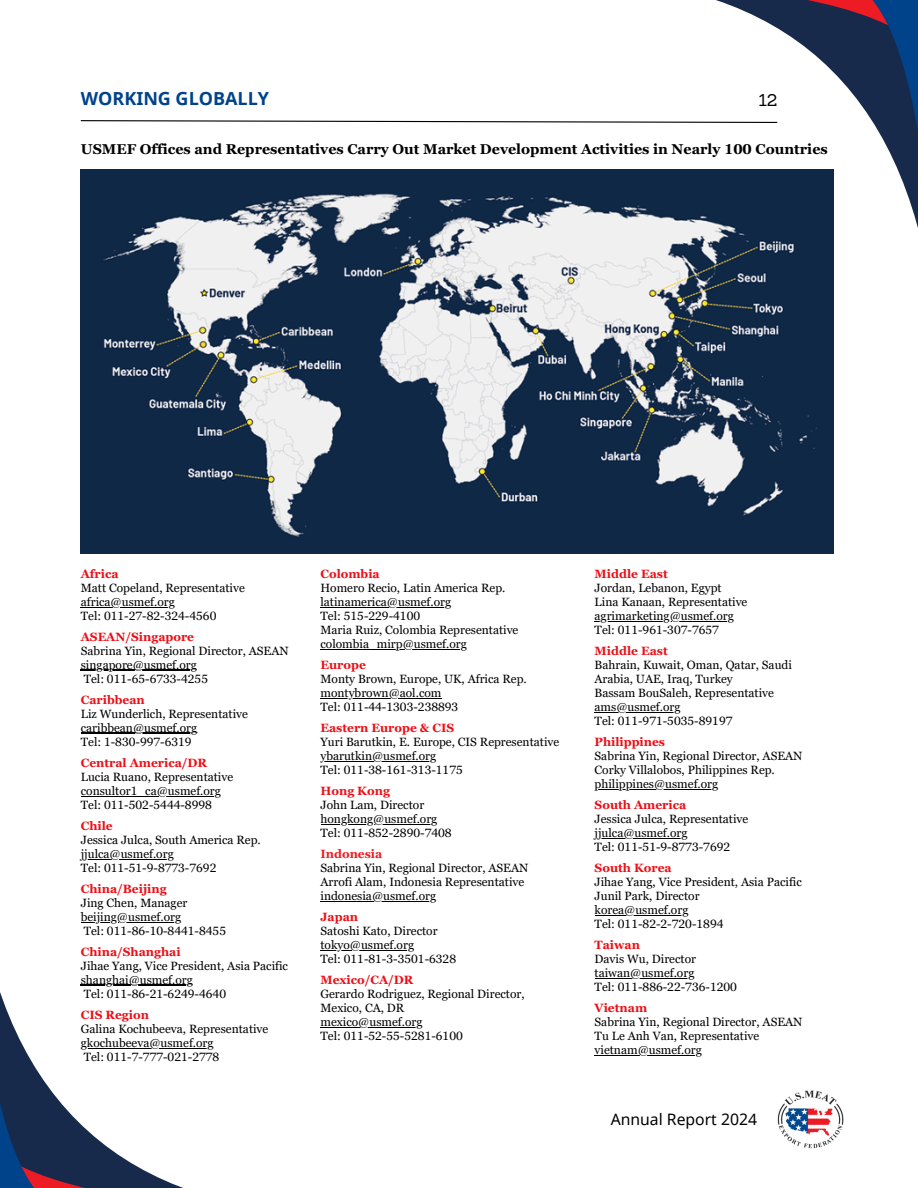
<style>
.page{position:relative;width:918px;height:1188px;background:#fff}
.page>*{position:absolute;margin:0;border:0;box-sizing:border-box;transform-origin:0 0}
.t1{font:700 18px "Noto Sans";color:#00438b}
.t2{font:16.65px "Sanchez";color:#000}
.t3{font:15.75px "Noto Sans";color:#000}
.t4{font:700 14.25px "Georgia Pro";color:#000}
.t5{font:12px/14px "Georgia Pro";color:#000}
.t6{font:700 12px "Georgia Pro";color:#ed0e16}
.t7{font:700 12px "Georgia Pro";color:#ed1c24}
</style>
<div class="page">
<svg style="left:0;top:984px;width:193px;height:204px"></svg>
<img style="left:777px;top:1090px;width:67px;height:59px">
<svg style="left:80px;top:0;width:838px;height:318px"></svg>
<img style="left:81px;top:170px;width:752px;height:383px">
<hr style="left:81px;top:607px;width:94px;height:1px;background:#000">
<hr style="left:81px;top:670px;width:116px;height:1px;background:#000">
<hr style="left:81px;top:733px;width:116px;height:1px;background:#000">
<hr style="left:86px;top:796px;width:135px;height:1px;background:#000">
<hr style="left:81px;top:859px;width:93px;height:1px;background:#000">
<hr style="left:81px;top:922px;width:100px;height:1px;background:#000">
<hr style="left:81px;top:985px;width:112px;height:1px;background:#000">
<hr style="left:81px;top:1048px;width:133px;height:1px;background:#000">
<hr style="left:321px;top:607px;width:130px;height:1px;background:#000">
<hr style="left:321px;top:649px;width:146px;height:1px;background:#000">
<hr style="left:321px;top:698px;width:121px;height:1px;background:#000">
<hr style="left:321px;top:761px;width:115px;height:1px;background:#000">
<hr style="left:321px;top:824px;width:116px;height:1px;background:#000">
<hr style="left:321px;top:901px;width:115px;height:1px;background:#000">
<hr style="left:321px;top:950px;width:93px;height:1px;background:#000">
<hr style="left:321px;top:1027px;width:102px;height:1px;background:#000">
<hr style="left:595px;top:621px;width:139px;height:1px;background:#000">
<hr style="left:595px;top:712px;width:86px;height:1px;background:#000">
<hr style="left:595px;top:789px;width:123px;height:1px;background:#000">
<hr style="left:595px;top:838px;width:93px;height:1px;background:#000">
<hr style="left:595px;top:915px;width:94px;height:1px;background:#000">
<hr style="left:595px;top:978px;width:100px;height:1px;background:#000">
<hr style="left:595px;top:1055px;width:107px;height:1px;background:#000">
<p class="t1" style="left:81px;top:86px;width:190px">WORKING GLOBALLY</p>
<h1 class="t2" style="left:759px;top:90px;width:20px">12</h1>
<p class="t4" style="left:81px;top:141px;width:748px">USMEF Offices and Representatives Carry Out Market Development Activities in Nearly 100 Countries</p>
<p class="t6" style="left:81px;top:567px;width:39px">Africa</p>
<h2 class="t5" style="left:81px;top:580px;width:166px">Matt Copeland, Representative</h2>
<p class="t5" style="left:81px;top:594px;width:96px">africa@usmef.org</p>
<p class="t5" style="left:81px;top:608px;width:137px">Tel: 011-27-82-324-4560</p>
<p class="t6" style="left:81px;top:630px;width:115px">ASEAN/Singapore</p>
<p class="t5" style="left:81px;top:643px;width:209px">Sabrina Yin, Regional Director, ASEAN</p>
<p class="t5" style="left:81px;top:657px;width:118px">singapore@usmef.org</p>
<p class="t5" style="left:84px;top:671px;width:126px">Tel: 011-65-6733-4255</p>
<p class="t6" style="left:81px;top:693px;width:65px">Caribbean</p>
<p class="t5" style="left:81px;top:706px;width:169px">Liz Wunderlich, Representative</p>
<p class="t5" style="left:81px;top:720px;width:118px">caribbean@usmef.org</p>
<p class="t5" style="left:81px;top:734px;width:112px">Tel: 1-830-997-6319</p>
<p class="t6" style="left:81px;top:756px;width:128px">Central America/DR</p>
<p class="t5" style="left:81px;top:769px;width:154px">Lucia Ruano, Representative</p>
<p class="t5" style="left:81px;top:783px;width:142px">consultor1_ca@usmef.org</p>
<p class="t5" style="left:81px;top:797px;width:133px">Tel: 011-502-5444-8998</p>
<p class="t6" style="left:81px;top:819px;width:33px">Chile</p>
<p class="t5" style="left:81px;top:832px;width:182px">Jessica Julca, South America Rep.</p>
<p class="t5" style="left:81px;top:846px;width:95px">jjulca@usmef.org</p>
<p class="t5" style="left:81px;top:860px;width:137px">Tel: 011-51-9-8773-7692</p>
<p class="t6" style="left:81px;top:882px;width:87px">China/Beijing</p>
<p class="t5" style="left:81px;top:895px;width:108px">Jing Chen, Manager</p>
<p class="t5" style="left:81px;top:909px;width:102px">beijing@usmef.org</p>
<p class="t5" style="left:84px;top:923px;width:144px">Tel: 011-86-10-8441-8455</p>
<p class="t6" style="left:81px;top:945px;width:101px">China/Shanghai</p>
<p class="t5" style="left:81px;top:958px;width:209px">Jihae Yang, Vice President, Asia Pacific</p>
<p class="t5" style="left:81px;top:972px;width:114px">shanghai@usmef.org</p>
<p class="t5" style="left:84px;top:986px;width:144px">Tel: 011-86-21-6249-4640</p>
<p class="t6" style="left:81px;top:1008px;width:70px">CIS Region</p>
<p class="t5" style="left:81px;top:1021px;width:189px">Galina Kochubeeva, Representative</p>
<p class="t5" style="left:81px;top:1035px;width:134px">gkochubeeva@usmef.org</p>
<p class="t5" style="left:84px;top:1049px;width:137px">Tel: 011-7-777-021-2778</p>
<p class="t6" style="left:321px;top:567px;width:61px">Colombia</p>
<p class="t5" style="left:321px;top:580px;width:186px">Homero Recio, Latin America Rep.</p>
<p class="t5" style="left:321px;top:594px;width:132px">latinamerica@usmef.org</p>
<p class="t5" style="left:321px;top:608px;width:101px">Tel: 515-229-4100</p>
<p class="t5" style="left:321px;top:622px;width:199px">Maria Ruiz, Colombia Representative</p>
<p class="t5" style="left:321px;top:636px;width:148px">colombia_mirp@usmef.org</p>
<p class="t6" style="left:321px;top:658px;width:47px">Europe</p>
<p class="t5" style="left:321px;top:671px;width:208px">Monty Brown, Europe, UK, Africa Rep.</p>
<p class="t5" style="left:321px;top:685px;width:122px">montybrown@aol.com</p>
<p class="t5" style="left:321px;top:699px;width:139px">Tel: 011-44-1303-238893</p>
<p class="t6" style="left:321px;top:721px;width:135px">Eastern Europe &amp; CIS</p>
<p class="t5" style="left:321px;top:734px;width:240px">Yuri Barutkin, E. Europe, CIS Representative</p>
<p class="t5" style="left:321px;top:748px;width:117px">ybarutkin@usmef.org</p>
<p class="t5" style="left:321px;top:762px;width:144px">Tel: 011-38-161-313-1175</p>
<p class="t6" style="left:321px;top:784px;width:71px">Hong Kong</p>
<p class="t5" style="left:321px;top:797px;width:105px">John Lam, Director</p>
<p class="t5" style="left:321px;top:811px;width:118px">hongkong@usmef.org</p>
<p class="t5" style="left:321px;top:825px;width:133px">Tel: 011-852-2890-7408</p>
<p class="t7" style="left:321px;top:847px;width:63px">Indonesia</p>
<p class="t5" style="left:321px;top:860px;width:209px">Sabrina Yin, Regional Director, ASEAN</p>
<p class="t5" style="left:321px;top:874px;width:205px">Arrofi Alam, Indonesia Representative</p>
<p class="t5" style="left:321px;top:888px;width:117px">indonesia@usmef.org</p>
<p class="t6" style="left:321px;top:910px;width:39px">Japan</p>
<p class="t5" style="left:321px;top:923px;width:119px">Satoshi Kato, Director</p>
<p class="t5" style="left:321px;top:937px;width:95px">tokyo@usmef.org</p>
<p class="t5" style="left:321px;top:951px;width:137px">Tel: 011-81-3-3501-6328</p>
<p class="t6" style="left:321px;top:973px;width:94px">Mexico/CA/DR</p>
<p class="t5" style="left:321px;top:986px;width:206px">Gerardo Rodriguez, Regional Director,<br>Mexico, CA, DR</p>
<p class="t5" style="left:321px;top:1014px;width:104px">mexico@usmef.org</p>
<p class="t5" style="left:321px;top:1028px;width:144px">Tel: 011-52-55-5281-6100</p>
<p class="t6" style="left:595px;top:567px;width:75px">Middle East</p>
<p class="t5" style="left:595px;top:580px;width:129px">Jordan, Lebanon, Egypt</p>
<p class="t5" style="left:595px;top:594px;width:154px">Lina Kanaan, Representative</p>
<p class="t5" style="left:595px;top:608px;width:141px">agrimarketing@usmef.org</p>
<p class="t5" style="left:595px;top:622px;width:126px">Tel: 011-961-307-7657</p>
<p class="t6" style="left:595px;top:644px;width:75px">Middle East</p>
<p class="t5" style="left:595px;top:657px;width:199px">Bahrain, Kuwait, Oman, Qatar, Saudi<br>Arabia, UAE, Iraq, Turkey</p>
<p class="t5" style="left:595px;top:685px;width:181px">Bassam BouSaleh, Representative</p>
<p class="t5" style="left:595px;top:699px;width:87px">ams@usmef.org</p>
<p class="t5" style="left:595px;top:713px;width:139px">Tel: 011-971-5035-89197</p>
<p class="t6" style="left:595px;top:735px;width:72px">Philippines</p>
<p class="t5" style="left:595px;top:748px;width:209px">Sabrina Yin, Regional Director, ASEAN</p>
<p class="t5" style="left:595px;top:762px;width:182px">Corky Villalobos, Philippines Rep.</p>
<p class="t5" style="left:595px;top:776px;width:125px">philippines@usmef.org</p>
<p class="t6" style="left:595px;top:798px;width:93px">South America</p>
<p class="t5" style="left:595px;top:811px;width:155px">Jessica Julca, Representative</p>
<p class="t5" style="left:595px;top:825px;width:95px">jjulca@usmef.org</p>
<p class="t5" style="left:595px;top:839px;width:137px">Tel: 011-51-9-8773-7692</p>
<p class="t6" style="left:595px;top:861px;width:79px">South Korea</p>
<p class="t5" style="left:595px;top:874px;width:209px">Jihae Yang, Vice President, Asia Pacific</p>
<p class="t5" style="left:595px;top:888px;width:107px">Junil Park, Director</p>
<p class="t5" style="left:595px;top:902px;width:95px">korea@usmef.org</p>
<p class="t5" style="left:595px;top:916px;width:130px">Tel: 011-82-2-720-1894</p>
<p class="t6" style="left:595px;top:938px;width:47px">Taiwan</p>
<p class="t5" style="left:595px;top:951px;width:103px">Davis Wu, Director</p>
<p class="t5" style="left:595px;top:965px;width:101px">taiwan@usmef.org</p>
<p class="t5" style="left:595px;top:979px;width:144px">Tel: 011-886-22-736-1200</p>
<p class="t6" style="left:595px;top:1001px;width:54px">Vietnam</p>
<p class="t5" style="left:595px;top:1014px;width:209px">Sabrina Yin, Regional Director, ASEAN</p>
<p class="t5" style="left:595px;top:1028px;width:166px">Tu Le Anh Van, Representative</p>
<p class="t5" style="left:595px;top:1042px;width:109px">vietnam@usmef.org</p>
<p class="t3" style="left:611px;top:1109px;width:148px">Annual Report 2024</p>
</div>
